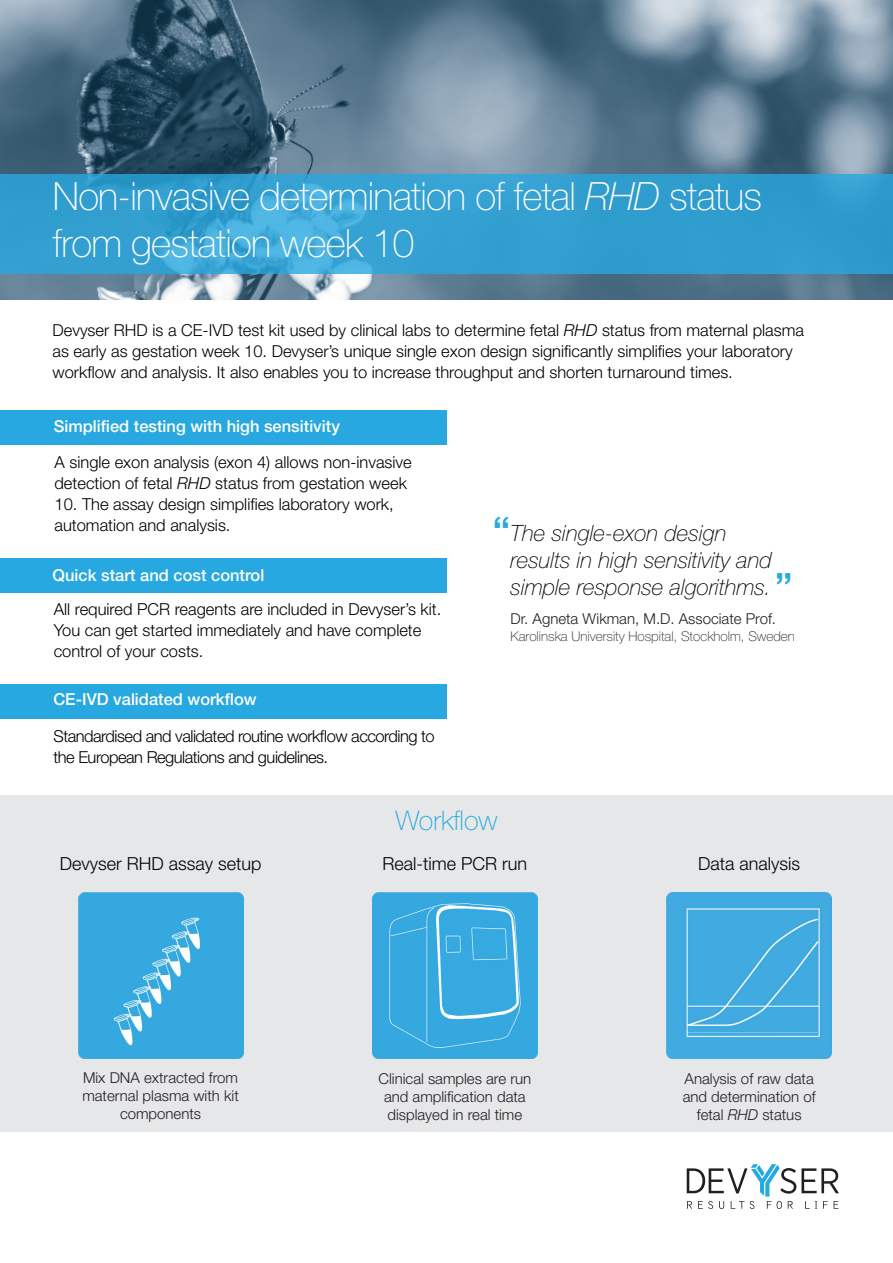
<style>
.page{position:relative;width:893px;height:1263px;background:#fff}
.page>*{position:absolute;margin:0;border:0;box-sizing:border-box;transform-origin:0 0}
.t1{font:500 40.5px "Helvetica Neue LT Std";color:#2ba7df}
.t2{font:100 39px/46.8px "Helvetica Neue LT Std";letter-spacing:-.02em;color:#fff}
.t3{font:100 27px "Helvetica Neue LT Std";color:#27a8e0}
.t4{font:italic 100 22.5px/27px "Helvetica Neue LT Std";color:#000001}
.t5{font:300 18px "Helvetica Neue LT Std";color:#000001}
.Bullet{font:300 16.5px/21px "Helvetica Neue LT Std";color:#000001}
.Bullet-2{font:300 16.5px/21px "Helvetica Neue LT Std";letter-spacing:-.03em;color:#000001}
.Bullet-3{font:500 16.5px "Helvetica Neue LT Std";color:#fff}
.t6{font:300 15px/18px "Helvetica Neue LT Std";color:#231f20;text-align:center}
.t7{font:100 13.5px "Helvetica Neue LT Std";color:#231f20}
.s1{font-style:italic}
</style>
<div class="page">
<img style="left:0;top:0;width:893px;height:300px">
<div style="left:0;top:795px;width:893px;height:337px;background:#e6e7e9"></div>
<svg style="left:0;top:174px;width:893px;height:100px;background:#33a0d1"></svg>
<div style="left:0;top:411px;width:446px;height:34px;background:#27a8e0"></div>
<div style="left:0;top:558px;width:446px;height:34px;background:#27a8e0"></div>
<div style="left:0;top:684px;width:446px;height:35px;background:#27a8e0"></div>
<svg style="left:687px;top:1164px;width:152px;height:45px"></svg>
<div style="left:667px;top:893px;width:165px;height:165px;background:#40aae1"></div>
<img style="left:372px;top:893px;width:165px;height:165px">
<img style="left:78px;top:893px;width:165px;height:165px">
<p class="t2" style="left:53px;top:173px;width:710px">Non-invasive determination of fetal <span class="s1">RHD</span> status from gestation week 10</p>
<p class="Bullet" style="left:53px;top:319px;width:753px">Devyser RHD is a CE-IVD test kit used by clinical labs to determine fetal <span class="s1">RHD</span> status from maternal plasma as early as gestation week 10. Devyser’s unique single exon design significantly simplifies your laboratory workflow and analysis. It also enables you to increase throughput and shorten turnaround times.</p>
<p class="Bullet-3" style="left:54px;top:416px;width:288px">Simplified testing with high sensitivity</p>
<p class="Bullet" style="left:55px;top:451px;width:359px">A single exon analysis (exon 4) allows non-invasive detection of fetal <span class="s1">RHD</span> status from gestation week</p>
<p class="Bullet" style="left:55px;top:493px;width:341px">10. The assay design simplifies laboratory work, automation and analysis.</p>
<p class="Bullet-3" style="left:53px;top:565px;width:213px">Quick start and cost control</p>
<p class="Bullet" style="left:54px;top:598px;width:389px">All required PCR reagents are included in Devyser’s kit.<br>You can get started immediately and have complete control of your costs.</p>
<p class="Bullet-3" style="left:53px;top:689px;width:205px">CE-IVD validated workflow</p>
<p class="Bullet-2" style="left:53px;top:725px;width:383px">Standardised and validated routine workflow according to the European Regulations and guidelines.</p>
<p class="t1" style="left:511px;top:538px;width:19px;rotate:-180deg">”</p>
<p class="t4" style="left:511px;top:519px;width:263px">The single-exon design results in high sensitivity and simple response algorithms.</p>
<p class="t1" style="left:775px;top:563px;width:19px">”</p>
<p class="t6" style="left:511px;top:610px;width:267px">Dr. Agneta Wikman, M.D. Associate Prof.</p>
<p class="t7" style="left:511px;top:628px;width:286px">Karolinska University Hospital, Stockholm, Sweden</p>
<p class="t3" style="left:395px;top:805px;width:104px">Workflow</p>
<p class="t5" style="left:60px;top:852px;width:203px">Devyser RHD assay setup</p>
<p class="t5" style="left:383px;top:852px;width:146px">Real-time PCR run</p>
<p class="t5" style="left:698px;top:852px;width:104px">Data analysis</p>
<p class="t6" style="left:82px;top:1068px;width:158px">Mix DNA extracted from maternal plasma with kit components</p>
<p class="t6" style="left:379px;top:1069px;width:154px">Clinical samples are run and amplification data displayed in real time</p>
<p class="t6" style="left:683px;top:1069px;width:135px">Analysis of raw data and determination of fetal <span class="s1">RHD</span> status</p>
</div>
